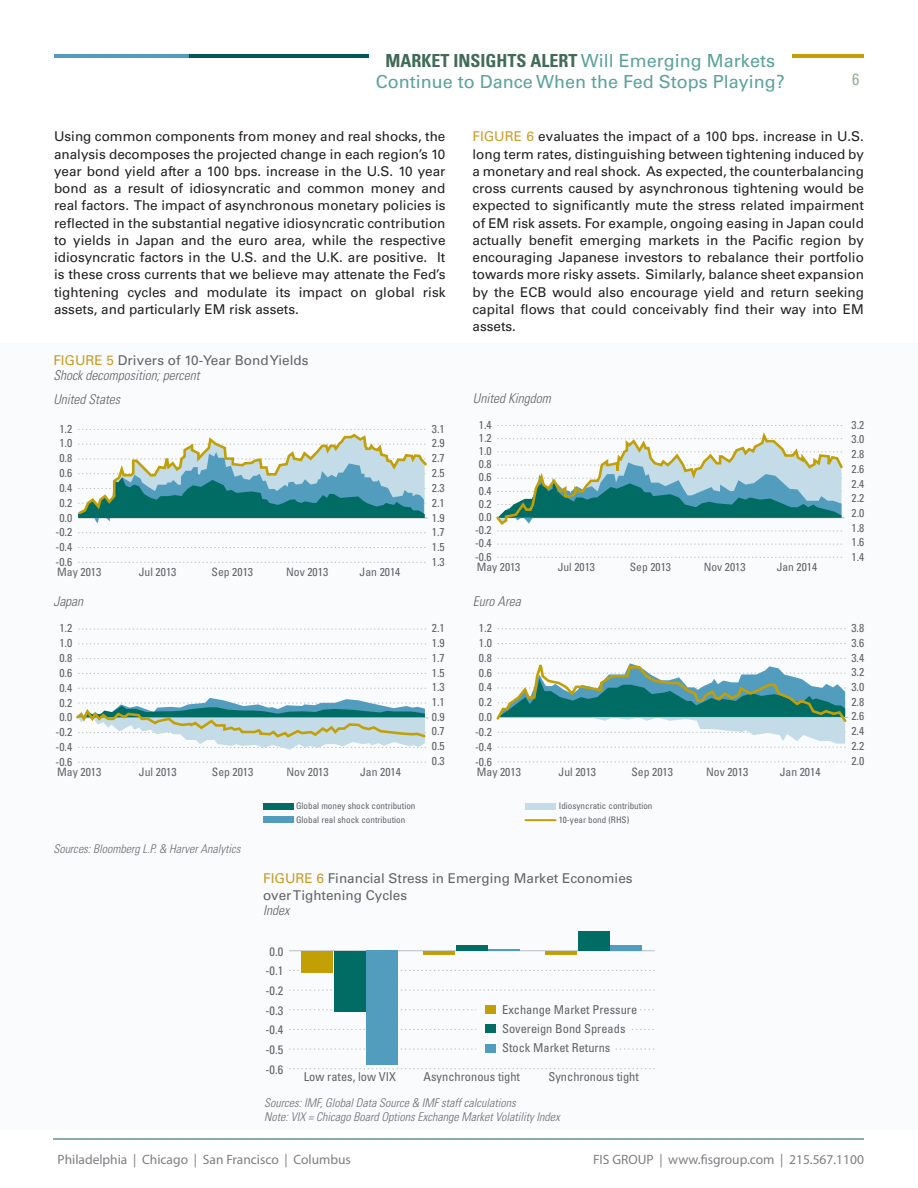
<style>
.page{position:relative;width:918px;height:1188px;background:#fff}
.page>*{position:absolute;margin:0;border:0;box-sizing:border-box;transform-origin:0 0}
.t1{font:18px/21.6px "Univers LT Std";color:#5ca29b;text-align:center}
.t2{font:condensed 16.5px "Univers LT Std";color:#9ead9e}
.t3{font:13.5px/17.2px "Univers LT Std";color:#231f20;text-align:justify}
.t4{font:13.5px/16.2px "Univers LT Std";color:#636366}
.t5{font:13.5px "Myriad Pro";color:#7c7e81}
.t6{font:italic 300 condensed 13.5px "Univers LT Std";color:#636366}
.t7{font:condensed 12.3px/19px "Univers LT Std";color:#636366}
.t8{font:italic 300 condensed 12px/13.5px "Univers LT Std";color:#6c6d70}
.t9{font:condensed 11.55px/14.9px "Univers LT Std";color:#636366;text-align:center}
.t10{font:condensed 11.4px/13.2px "Univers LT Std";color:#636366;text-align:center}
.t11{font:condensed 9px/14px "Univers LT Std";color:#636366}
.s1{font-weight:700;font-stretch:condensed;color:#416a58}
.s2{color:#ca9b24}
.s3{font-weight:300;font-style:italic;font-stretch:condensed}
</style>
<div class="page">
<hr style="left:54px;top:1138px;width:810px;height:1px;background:#8baea1">
<hr style="left:54px;top:54px;width:135px;height:4px;background:#529cbe">
<hr style="left:189px;top:54px;width:228px;height:4px;background:#005953">
<hr style="left:682px;top:54px;width:182px;height:4px;background:#c39f06">
<div style="left:369px;top:54px;width:422px;height:37px;background:#fff"></div>
<div style="left:0;top:343px;width:918px;height:787px;background:#f9fbfd"></div>
<svg style="left:289px;top:1068px;width:366px;height:1px"></svg>
<svg style="left:289px;top:1049px;width:187px;height:1px"></svg>
<svg style="left:289px;top:1029px;width:187px;height:1px"></svg>
<svg style="left:289px;top:1009px;width:187px;height:1px"></svg>
<svg style="left:616px;top:1049px;width:39px;height:1px"></svg>
<svg style="left:289px;top:990px;width:366px;height:1px"></svg>
<svg style="left:289px;top:970px;width:366px;height:1px"></svg>
<hr style="left:289px;top:950px;width:366px;height:1px;background:#bcbdc0">
<div style="left:367px;top:951px;width:31px;height:114px;background:#529cbe"></div>
<hr style="left:488px;top:949px;width:32px;height:2px;background:#529cbe">
<div style="left:610px;top:945px;width:32px;height:6px;background:#529cbe"></div>
<div style="left:334px;top:951px;width:32px;height:61px;background:#006c64"></div>
<div style="left:456px;top:945px;width:32px;height:6px;background:#006c64"></div>
<div style="left:578px;top:931px;width:32px;height:20px;background:#006c64"></div>
<div style="left:302px;top:951px;width:31px;height:21px;background:#c39f06"></div>
<hr style="left:423px;top:951px;width:32px;height:4px;background:#c39f06">
<hr style="left:545px;top:951px;width:32px;height:4px;background:#c39f06">
<div style="left:485px;top:1005px;width:10px;height:9px;background:#c39f06"></div>
<div style="left:485px;top:1024px;width:10px;height:9px;background:#006c64"></div>
<div style="left:485px;top:1044px;width:10px;height:8px;background:#529cbe"></div>
<svg style="left:78px;top:562px;width:348px;height:1px"></svg>
<svg style="left:78px;top:532px;width:348px;height:1px"></svg>
<svg style="left:78px;top:547px;width:348px;height:1px"></svg>
<svg style="left:78px;top:429px;width:350px;height:94px"></svg>
<svg style="left:498px;top:557px;width:344px;height:1px"></svg>
<svg style="left:498px;top:544px;width:344px;height:1px"></svg>
<svg style="left:496px;top:425px;width:349px;height:107px"></svg>
<svg style="left:78px;top:644px;width:348px;height:1px"></svg>
<svg style="left:78px;top:629px;width:348px;height:1px"></svg>
<svg style="left:78px;top:762px;width:348px;height:1px"></svg>
<svg style="left:78px;top:673px;width:348px;height:1px"></svg>
<svg style="left:78px;top:658px;width:348px;height:1px"></svg>
<svg style="left:78px;top:688px;width:348px;height:1px"></svg>
<svg style="left:76px;top:698px;width:353px;height:52px"></svg>
<svg style="left:498px;top:643px;width:348px;height:1px"></svg>
<svg style="left:498px;top:628px;width:348px;height:1px"></svg>
<svg style="left:498px;top:762px;width:348px;height:1px"></svg>
<svg style="left:496px;top:658px;width:352px;height:90px"></svg>
<div style="left:263px;top:803px;width:30px;height:6px;background:#006c64"></div>
<div style="left:263px;top:817px;width:30px;height:6px;background:#529cbe"></div>
<div style="left:525px;top:803px;width:31px;height:6px;background:#c3dce8"></div>
<hr style="left:525px;top:819px;width:31px;height:2px;background:#c39f06">
<h1 class="t1" style="left:376px;top:50px;width:410px"><span class="s1">MARKET INSIGHTS ALERT</span> Will Emerging Markets<br>Continue to Dance When the Fed Stops Playing?</h1>
<p class="t2" style="left:852px;top:69px;width:9px">6</p>
<p class="t3" style="left:54px;top:128px;width:393px">Using common components from money and real shocks, the analysis decomposes the projected change in each region’s 10 year bond yield after a 100 bps. increase in the U.S. 10 year bond as a result of idiosyncratic and common money and real factors. The impact of asynchronous monetary policies is reflected in the substantial negative idiosyncratic contribution to yields in Japan and the euro area, while the respective idiosyncratic factors in the U.S. and the U.K. are positive. It is these cross currents that we believe may attenate the Fed’s tightening cycles and modulate its impact on global risk assets, and particularly EM risk assets.</p>
<p class="t3" style="left:472px;top:128px;width:393px"><span class="s2">FIGURE 6</span> evaluates the impact of a 100 bps. increase in U.S. long term rates, distinguishing between tightening induced by a monetary and real shock. As expected, the counterbalancing cross currents caused by asynchronous tightening would be expected to significantly mute the stress related impairment of EM risk assets. For example, ongoing easing in Japan could actually benefit emerging markets in the Pacific region by encouraging Japanese investors to rebalance their portfolio towards more risky assets. Similarly, balance sheet expansion by the ECB would also encourage yield and return seeking capital flows that could conceivably find their way into EM assets.</p>
<p class="t4" style="left:53px;top:353px;width:257px;line-height:15px"><span class="s2">FIGURE 5</span> Drivers of 10-Year Bond Yields<br><span class="s3">Shock decomposition; percent</span></p>
<p class="t6" style="left:53px;top:391px;width:68px">United States</p>
<p class="t6" style="left:473px;top:390px;width:79px">United Kingdom</p>
<p class="t9" style="left:55px;top:421px;width:18px">1.2<br>1.0<br>0.8<br>0.6<br>0.4<br>0.2<br>0.0 -0.2 -0.4 -0.6</p>
<p class="t9" style="left:432px;top:421px;width:14px;text-align:justify">3.1<br>2.9<br>2.7<br>2.5<br>2.3<br>2.1<br>1.9<br>1.7<br>1.5<br>1.3</p>
<p class="t9" style="left:57px;top:565px;width:46px">May 2013</p>
<p class="t9" style="left:139px;top:565px;width:39px">Jul 2013</p>
<p class="t9" style="left:212px;top:565px;width:43px">Sep 2013</p>
<p class="t9" style="left:286px;top:565px;width:44px">Nov 2013</p>
<p class="t9" style="left:360px;top:565px;width:42px">Jan 2014</p>
<p class="t10" style="left:475px;top:418px;width:18px">1.4<br>1.2<br>1.0<br>0.8<br>0.6<br>0.4<br>0.2<br>0.0 -0.2 -0.4 -0.6</p>
<p class="t10" style="left:852px;top:417px;width:14px;line-height:14.7px;text-align:justify">3.2<br>3.0<br>2.8<br>2.6<br>2.4<br>2.2<br>2.0<br>1.8<br>1.6<br>1.4</p>
<p class="t10" style="left:477px;top:561px;width:45px">May 2013</p>
<p class="t10" style="left:558px;top:561px;width:39px">Jul 2013</p>
<p class="t10" style="left:630px;top:561px;width:43px">Sep 2013</p>
<p class="t10" style="left:704px;top:561px;width:43px">Nov 2013</p>
<p class="t10" style="left:777px;top:561px;width:42px">Jan 2014</p>
<p class="t6" style="left:53px;top:594px;width:31px">Japan</p>
<p class="t6" style="left:473px;top:593px;width:49px">Euro Area</p>
<p class="t9" style="left:55px;top:621px;width:18px">1.2<br>1.0<br>0.8<br>0.6<br>0.4<br>0.2<br>0.0 -0.2 -0.4 -0.6</p>
<p class="t9" style="left:432px;top:621px;width:14px;text-align:justify">2.1<br>1.9<br>1.7<br>1.5<br>1.3<br>1.1<br>0.9<br>0.7<br>0.5<br>0.3</p>
<p class="t9" style="left:57px;top:765px;width:46px">May 2013</p>
<p class="t9" style="left:139px;top:765px;width:39px">Jul 2013</p>
<p class="t9" style="left:212px;top:765px;width:43px">Sep 2013</p>
<p class="t9" style="left:286px;top:765px;width:44px">Nov 2013</p>
<p class="t9" style="left:360px;top:765px;width:42px">Jan 2014</p>
<p class="t9" style="left:475px;top:620px;width:18px">1.2<br>1.0<br>0.8<br>0.6<br>0.4<br>0.2<br>0.0 -0.2 -0.4 -0.6</p>
<p class="t9" style="left:851px;top:620px;width:14px;text-align:justify">3.8<br>3.6<br>3.4<br>3.2<br>3.0<br>2.8<br>2.6<br>2.4<br>2.2<br>2.0</p>
<p class="t9" style="left:477px;top:764px;width:46px">May 2013</p>
<p class="t9" style="left:559px;top:764px;width:39px">Jul 2013</p>
<p class="t9" style="left:631px;top:764px;width:43px">Sep 2013</p>
<p class="t9" style="left:706px;top:764px;width:44px">Nov 2013</p>
<p class="t9" style="left:780px;top:764px;width:42px">Jan 2014</p>
<p class="t8" style="left:53px;top:842px;width:189px">Sources: Bloomberg L.P. &amp; Harver Analytics</p>
<p class="t11" style="left:296px;top:799px;width:121px">Global money shock contribution<br>Global real shock contribution</p>
<p class="t11" style="left:559px;top:799px;width:95px">Idiosyncratic contribution<br>10-year bond (RHS)</p>
<p class="t4" style="left:263px;top:871px;width:371px"><span class="s2">FIGURE 6</span> Financial Stress in Emerging Market Economies over Tightening Cycles</p>
<p class="t6" style="left:263px;top:902px;width:28px">Index</p>
<p class="t7" style="left:270px;top:942px;width:15px">0.0</p>
<p class="t7" style="left:265px;top:961px;width:19px">-0.1</p>
<p class="t7" style="left:265px;top:981px;width:19px">-0.2</p>
<p class="t7" style="left:265px;top:1001px;width:19px">-0.3</p>
<p class="t7" style="left:265px;top:1020px;width:19px">-0.4</p>
<p class="t7" style="left:265px;top:1040px;width:19px">-0.5</p>
<p class="t7" style="left:265px;top:1060px;width:19px">-0.6</p>
<p class="t7" style="left:502px;top:1000px;width:137px">Exchange Market Pressure<br>Sovereign Bond Spreads<br>Stock Market Returns</p>
<p class="t7" style="left:304px;top:1066px;width:94px">Low rates, low VIX</p>
<p class="t7" style="left:424px;top:1066px;width:98px">Asynchronous tight</p>
<p class="t7" style="left:549px;top:1066px;width:92px">Synchronous tight</p>
<p class="t8" style="left:264px;top:1096px;width:297px">Sources: IMF, Global Data Source &amp; IMF staff calculations<br>Note: VIX = Chicago Board Options Exchange Market Volatility Index</p>
<p class="t5" style="left:58px;top:1151px;width:295px">Philadelphia | Chicago | San Francisco | Columbus</p>
<p class="t5" style="left:593px;top:1151px;width:272px">FIS GROUP | www.fisgroup.com | 215.567.1100</p>
</div>
